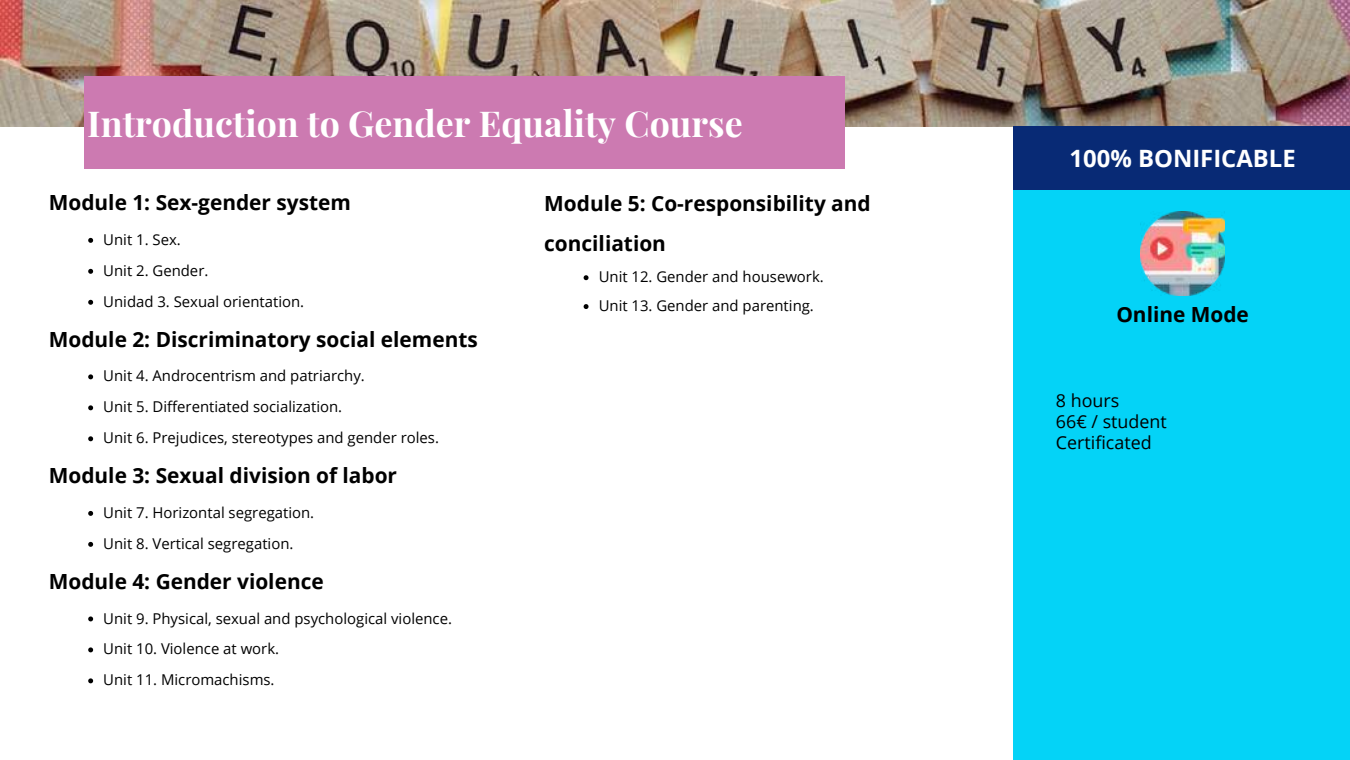
<style>
.page{position:relative;width:1350px;height:760px;background:#fff}
.page>*{position:absolute;margin:0;border:0;box-sizing:border-box;transform-origin:0 0}
.t1{font:700 35.75px "Playfair Display";color:#fff}
.t2{font:700 23.88px "Open Sans";color:#fff}
.t3{font:700 20.88px/40.1px "Open Sans";color:#000}
.t4{font:17.88px/21.1px "Open Sans";color:#000}
.t5{font:14.88px/31px "Open Sans";color:#000}
</style>
<div class="page">
<img style="left:0;top:0;width:1350px;height:127px">
<div style="left:84px;top:76px;width:761px;height:93px;background:#cc7ab1"></div>
<svg style="left:88px;top:238px;width:5px;height:5px"></svg>
<svg style="left:88px;top:269px;width:5px;height:5px"></svg>
<svg style="left:88px;top:300px;width:5px;height:5px"></svg>
<svg style="left:88px;top:374px;width:5px;height:5px"></svg>
<svg style="left:88px;top:405px;width:5px;height:5px"></svg>
<svg style="left:88px;top:436px;width:5px;height:5px"></svg>
<svg style="left:88px;top:511px;width:5px;height:4px"></svg>
<svg style="left:88px;top:541px;width:5px;height:5px"></svg>
<svg style="left:88px;top:616px;width:5px;height:5px"></svg>
<svg style="left:88px;top:647px;width:5px;height:5px"></svg>
<svg style="left:88px;top:678px;width:5px;height:5px"></svg>
<svg style="left:584px;top:275px;width:5px;height:5px"></svg>
<svg style="left:584px;top:304px;width:5px;height:5px"></svg>
<div style="left:1014px;top:127px;width:336px;height:632px;background:#04d3f7"></div>
<img style="left:1140px;top:211px;width:85px;height:85px">
<div style="left:1014px;top:127px;width:336px;height:63px;background:#082a75"></div>
<h1 class="t1" style="left:87px;top:98px;width:657px">Introduction to Gender Equality Course</h1>
<h3 class="t3" style="left:49px;top:182px;width:304px">Module 1: Sex-gender system</h3>
<p class="t5" style="left:103px;top:223px;width:202px">Unit 1. Sex.<br>Unit 2. Gender.<br>Unidad 3. Sexual orientation.</p>
<h3 class="t3" style="left:49px;top:319px;width:431px">Module 2: Discriminatory social elements</h3>
<p class="t5" style="left:103px;top:360px;width:337px">Unit 4. Androcentrism and patriarchy.<br>Unit 5. Differentiated socialization.<br>Unit 6. Prejudices, stereotypes and gender roles.</p>
<h3 class="t3" style="left:49px;top:455px;width:350px">Module 3: Sexual division of labor</h3>
<p class="t5" style="left:103px;top:496px;width:213px">Unit 7. Horizontal segregation.<br>Unit 8. Vertical segregation.</p>
<h3 class="t3" style="left:49px;top:560px;width:276px">Module 4: Gender violence</h3>
<p class="t5" style="left:103px;top:602px;width:350px">Unit 9. Physical, sexual and psychological violence.<br>Unit 10. Violence at work.<br>Unit 11. Micromachisms.</p>
<h3 class="t3" style="left:544px;top:182px;width:328px">Module 5: Co-responsibility and conciliation</h3>
<p class="t5" style="left:599px;top:262px;width:227px;line-height:28.9px">Unit 12. Gender and housework.<br>Unit 13. Gender and parenting.</p>
<h2 class="t2" style="left:1070px;top:141px;width:228px">100% BONIFICABLE</h2>
<h3 class="t3" style="left:1116px;top:293px;width:134px">Online Mode</h3>
<p class="t4" style="left:1056px;top:389px;width:112px">8 hours<br>66€ / student<br>Certificated</p>
</div>
